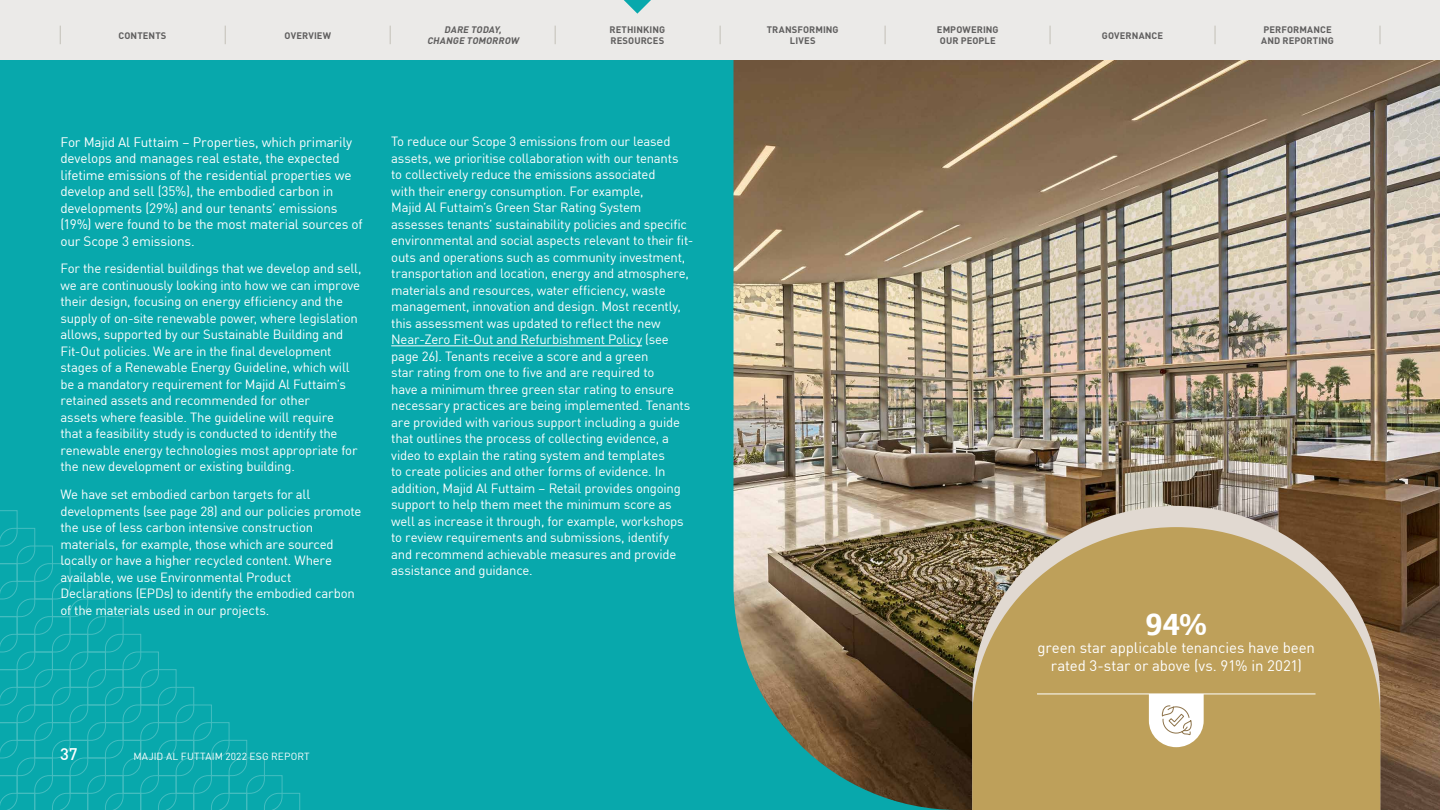
<style>
.page{position:relative;width:1440px;height:810px;background:#fff}
.page>*{position:absolute;margin:0;border:0;box-sizing:border-box;transform-origin:0 0}
.t1{font:700 30px "Marselis Pro";color:#fff}
.t2{font:500 16.5px "DIN Pro";color:#fff}
.t3{font:15px/18px "DIN Pro";letter-spacing:-.005em;color:#fff;text-align:center}
.t4{font:13.5px/16.5px "DIN Pro";letter-spacing:-.015em;color:#fff}
.t5{font:13.12px/16.5px "DIN Pro";letter-spacing:-.015em;color:#fff}
.t6{font:10.12px "DIN Pro";letter-spacing:.02em;color:#fff}
.t7{font:700 9.38px/10.5px "DIN Pro";letter-spacing:.01em;color:#5f5e5e;text-align:center}
.t8{font:italic 700 9.38px/10.5px "DIN Pro";color:#5f5e5e;text-align:center}
</style>
<div class="page">
<div style="left:0;top:60px;width:1058px;height:750px;background:#08a8ac"></div>
<svg style="left:0;top:510px;width:301px;height:300px"></svg>
<hr style="left:391px;top:346px;width:251px;height:1px;background:#fff">
<img style="left:734px;top:60px;width:706px;height:750px">
<svg style="left:972px;top:506px;width:408px;height:21px;background:#a3907c"></svg>
<svg style="left:972px;top:527px;width:408px;height:283px;background:#b89c5d"></svg>
<hr style="left:1037px;top:694px;width:279px;height:1px;background:#fff">
<svg style="left:1149px;top:694px;width:55px;height:53px"></svg>
<div style="left:0;top:0;width:1440px;height:60px;background:#ebeae8"></div>
<svg style="left:1380px;top:26px;width:1px;height:18px"></svg>
<svg style="left:1215px;top:26px;width:1px;height:18px"></svg>
<svg style="left:1050px;top:26px;width:1px;height:18px"></svg>
<svg style="left:885px;top:26px;width:1px;height:18px"></svg>
<svg style="left:720px;top:26px;width:1px;height:18px"></svg>
<svg style="left:555px;top:26px;width:1px;height:18px"></svg>
<svg style="left:390px;top:26px;width:1px;height:18px"></svg>
<svg style="left:225px;top:26px;width:1px;height:18px"></svg>
<svg style="left:60px;top:26px;width:1px;height:18px"></svg>
<svg style="left:624px;top:0;width:27px;height:14px"></svg>
<p class="t7" style="left:119px;top:29px;width:49px">CONTENTS</p>
<p class="t7" style="left:285px;top:29px;width:48px">OVERVIEW</p>
<p class="t7" style="left:767px;top:24px;width:73px">TRANSFORMING<br>LIVES</p>
<p class="t8" style="left:427px;top:24px;width:96px">DARE TODAY,<br>CHANGE TOMORROW</p>
<p class="t7" style="left:610px;top:24px;width:57px;text-align:left">RETHINKING<br>RESOURCES</p>
<p class="t7" style="left:1102px;top:29px;width:63px">GOVERNANCE</p>
<p class="t7" style="left:1261px;top:24px;width:74px;text-align:left">PERFORMANCE<br>AND REPORTING</p>
<p class="t7" style="left:937px;top:24px;width:63px">EMPOWERING<br>OUR PEOPLE</p>
<p class="t4" style="left:61px;top:133px;width:304px">For Majid Al Futtaim – Properties, which primarily develops and manages real estate, the expected lifetime emissions of the residential properties we develop and sell (35%), the embodied carbon in developments (29%) and our tenants’ emissions (19%) were found to be the most material sources of our Scope 3 emissions.</p>
<p class="t5" style="left:61px;top:260px;width:302px">For the residential buildings that we develop and sell, we are continuously looking into how we can improve their design, focusing on energy efficiency and the supply of on-site renewable power, where legislation allows, supported by our Sustainable Building and Fit-Out policies. We are in the final development stages of a Renewable Energy Guideline, which will be a mandatory requirement for Majid Al Futtaim’s retained assets and recommended for other<br>assets where feasible. The guideline will require<br>that a feasibility study is conducted to identify the renewable energy technologies most appropriate for the new development or existing building.</p>
<p class="t5" style="left:61px;top:485px;width:303px">We have set embodied carbon targets for all developments (see page 28) and our policies promote the use of less carbon intensive construction materials, for example, those which are sourced locally or have a higher recycled content. Where available, we use Environmental Product Declarations (EPDs) to identify the embodied carbon of the materials used in our projects.</p>
<p class="t5" style="left:391px;top:133px;width:304px">To reduce our Scope 3 emissions from our leased assets, we prioritise collaboration with our tenants<br>to collectively reduce the emissions associated<br>with their energy consumption. For example,<br>Majid Al Futtaim’s Green Star Rating System assesses tenants’ sustainability policies and specific environmental and social aspects relevant to their fit&shy;outs and operations such as community investment, transportation and location, energy and atmosphere, materials and resources, water efficiency, waste management, innovation and design. Most recently, this assessment was updated to reflect the new Near-Zero Fit-Out and Refurbishment Policy (see page 26). Tenants receive a score and a green<br>star rating from one to five and are required to<br>have a minimum three green star rating to ensure necessary practices are being implemented. Tenants are provided with various support including a guide that outlines the process of collecting evidence, a video to explain the rating system and templates<br>to create policies and other forms of evidence. In addition, Majid Al Futtaim – Retail provides ongoing support to help them meet the minimum score as well as increase it through, for example, workshops to review requirements and submissions, identify and recommend achievable measures and provide assistance and guidance.</p>
<p class="t2" style="left:60px;top:742px;width:19px">37</p>
<p class="t6" style="left:133px;top:749px;width:178px">MAJID AL FUTTAIM 2022 ESG REPORT</p>
<h1 class="t1" style="left:1146px;top:606px;width:63px">94%</h1>
<p class="t3" style="left:1038px;top:638px;width:279px">green star applicable tenancies have been rated 3-star or above (vs. 91% in 2021)</p>
</div>
